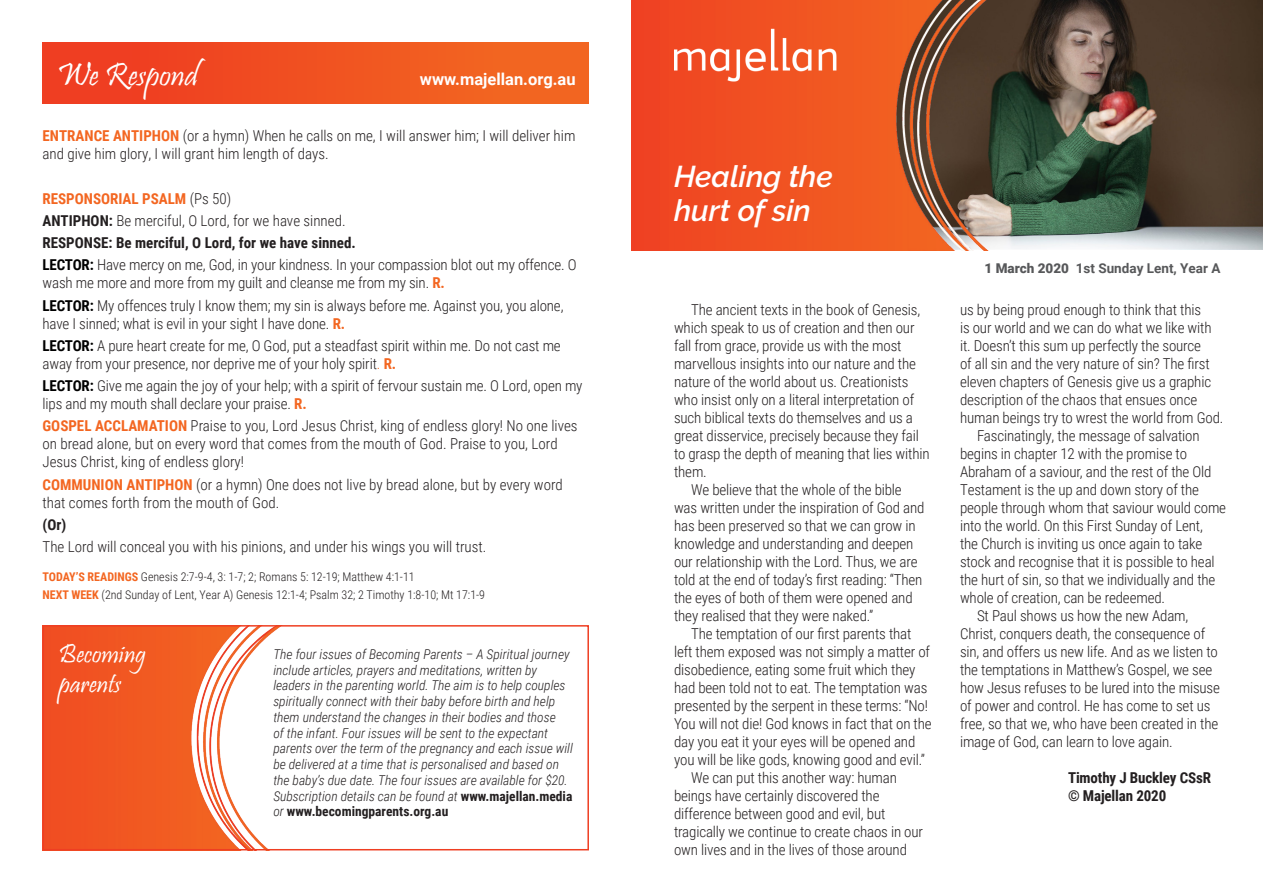
<style>
.page{position:relative;width:1263px;height:893px;background:#fff}
.page>*{position:absolute;margin:0;border:0;box-sizing:border-box;transform-origin:0 0}
.We_Respond_white_A4{font:33px "Pristina";color:#fff}
.Heading_white_A4_tem{font:italic 600 30px/34.5px "Raleway";color:#fff}
.Advert_heading_white{font:27px/30px "Pristina";color:#fff}
.Website_white{font:700 16.5px "Roboto";color:#fff}
.Body_indented{font:300 15px/18px "Roboto Condensed";letter-spacing:-.01em;color:#231f20}
.Body_1mm{font:300 15px/18px "Roboto Condensed";letter-spacing:-.01em;color:#231f20}
.Body_1mm_bold{font:700 15px "Roboto Condensed";color:#231f20}
.Body_indented-2{font:700 15px "Roboto Condensed";letter-spacing:-.01em;color:#231f20}
.Body_1mm-2{font:700 15px "Roboto Condensed";color:#f36621}
.Body_1mm-3{font:700 15px "Roboto Condensed";color:#231f20}
.Advert{font:italic 300 13.5px/15.8px "Roboto Condensed";color:#231f20}
.Date{font:700 13.5px "Roboto";color:#57585a}
.Body{font:300 12px "Roboto Condensed";color:#231f20}
.Body_2_5mm{font:300 12px "Roboto Condensed";color:#231f20}
.s1{font-weight:700;color:#f36621}
.s2{font-weight:300;color:#231f20}
.s3{font-weight:700}
.s4{font-weight:700;color:#000}
.s5{color:#f36621}
.s6{font-weight:700;font-style:normal}
.s7{font-weight:900}
</style>
<div class="page">
<img style="left:1027px;top:0;width:236px;height:249px">
<img style="left:46px;top:628px;width:233px;height:219px">
<div style="left:43px;top:43px;width:546px;height:61px;background:linear-gradient(to right,#ee3922,#f36a21)"></div>
<div style="left:43px;top:625px;width:546px;height:225px;border:2px solid #ef3e22"></div>
<img style="left:631px;top:0;width:396px;height:251px">
<img style="left:674px;top:28px;width:181px;height:66px">
<p class="We_Respond_white_A4" style="left:57px;top:56px;width:143px">We Respond</p>
<p class="Website_white" style="left:420px;top:67px;width:157px">www.majellan.org.au</p>
<p class="Body_1mm" style="left:43px;top:126px;width:534px"><span class="s1">ENTRANCE ANTIPHON</span> (or a hymn) When he calls on me, I will answer him; I will deliver him and give him glory, I will grant him length of days.</p>
<p class="Body_1mm-2" style="left:43px;top:188px;width:190px">RESPONSORIAL PSALM <span class="s2">(Ps 50)</span></p>
<p class="Body_1mm" style="left:43px;top:211px;width:305px"><span class="s3">ANTIPHON:</span> Be merciful, O Lord, for we have sinned.</p>
<p class="Body_1mm_bold" style="left:43px;top:232px;width:315px">RESPONSE: Be merciful, O Lord, for we have sinned.</p>
<p class="Body_1mm" style="left:43px;top:256px;width:536px"><span class="s4">LECTOR:</span> Have mercy on me, God, in your kindness. In your compassion blot out my offence. O wash me more and more from my guilt and cleanse me from my sin. <span class="s1">R.</span></p>
<p class="Body_1mm" style="left:43px;top:296px;width:522px"><span class="s4">LECTOR:</span> My offences truly I know them; my sin is always before me. Against you, you alone, have I sinned; what is evil in your sight I have done. <span class="s1">R.</span></p>
<p class="Body_1mm" style="left:43px;top:336px;width:520px"><span class="s4">LECTOR:</span> A pure heart create for me, O God, put a steadfast spirit within me. Do not cast me away from your presence, nor deprive me of your holy spirit<span class="s5">.</span> <span class="s1">R.</span></p>
<p class="Body_1mm" style="left:43px;top:376px;width:541px"><span class="s4">LECTOR:</span> Give me again the joy of your help; with a spirit of fervour sustain me. O Lord, open my lips and my mouth shall declare your praise. <span class="s1">R.</span></p>
<p class="Body_1mm" style="left:43px;top:417px;width:537px"><span class="s1">GOSPEL ACCLAMATION</span> Praise to you, Lord Jesus Christ, king of endless glory! No one lives on bread alone, but on every word that comes from the mouth of God. Praise to you, Lord<br>Jesus Christ, king of endless glory!</p>
<p class="Body_1mm" style="left:43px;top:475px;width:522px"><span class="s1">COMMUNION ANTIPHON</span> (or a hymn) One does not live by bread alone, but by every word that comes forth from the mouth of God.</p>
<p class="Body_1mm-3" style="left:43px;top:514px;width:25px">(Or)</p>
<p class="Body_1mm" style="left:43px;top:537px;width:445px">The Lord will conceal you with his pinions, and under his wings you will trust.</p>
<p class="Body_2_5mm" style="left:43px;top:568px;width:374px"><span class="s1">TODAY’S READINGS</span> Genesis 2:7-9-4, 3: 1-7; 2; Romans 5: 12-19; Matthew 4:1-11</p>
<p class="Body" style="left:43px;top:586px;width:444px"><span class="s1">NEXT WEEK</span> (2nd Sunday of Lent, Year A) Genesis 12:1-4; Psalm 32; 2 Timothy 1:8-10; Mt 17:1-9</p>
<p class="Advert_heading_white" style="left:59px;top:641px;width:89px">Becoming parents</p>
<p class="Advert" style="left:273px;top:646px;width:301px">The four issues of Becoming Parents – A Spiritual journey include articles, prayers and meditations, written by leaders in the parenting world. The aim is to help couples spiritually connect with their baby before birth and help them understand the changes in their bodies and those<br>of the infant. Four issues will be sent to the expectant parents over the term of the pregnancy and each issue will be delivered at a time that is personalised and based on the baby’s due date. The four issues are available for $20.<br>Subscription details can be found at <span class="s6">www.majellan.media </span>or <span class="s6">www.becomingparents.org.au</span></p>
<p class="Heading_white_A4_tem" style="left:674px;top:159px;width:160px">Healing the hurt of sin</p>
<p class="Body_indented" style="left:674px;top:300px;width:257px;text-indent:17px">The ancient texts in the book of Genesis, which speak to us of creation and then our fall from grace, provide us with the most marvellous insights into our nature and the nature of the world about us. Creationists who insist only on a literal interpretation of such biblical texts do themselves and us a great disservice, precisely because they fail to grasp the depth of meaning that lies within them.</p>
<p class="Body_indented" style="left:674px;top:480px;width:252px;text-indent:17px">We believe that the whole of the bible was written under the inspiration of God and has been preserved so that we can grow in knowledge and understanding and deepen our relationship with the Lord. Thus, we are told at the end of today’s first reading: “Then the eyes of both of them were opened and they realised that they were naked.”</p>
<p class="Body_indented" style="left:674px;top:624px;width:259px;text-indent:17px">The temptation of our first parents that left them exposed was not simply a matter of disobedience, eating some fruit which they had been told not to eat. The temptation was presented by the serpent in these terms: “No!<br>You will not die! God knows in fact that on the day you eat it your eyes will be opened and you will be like gods, knowing good and evil.”</p>
<p class="Body_indented" style="left:674px;top:768px;width:251px;text-indent:17px">We can put this another way: human beings have certainly discovered the difference between good and evil, but tragically we continue to create chaos in our own lives and in the lives of those around</p>
<p class="Date" style="left:985px;top:259px;width:237px"><span class="s7">1 March 2020</span> 1st Sunday Lent, Year A</p>
<p class="Body_indented" style="left:960px;top:300px;width:265px">us by being proud enough to think that this<br>is our world and we can do what we like with it. Doesn’t this sum up perfectly the source<br>of all sin and the very nature of sin? The first eleven chapters of Genesis give us a graphic description of the chaos that ensues once human beings try to wrest the world from God.</p>
<p class="Body_indented" style="left:960px;top:426px;width:268px;text-indent:17px">Fascinatingly, the message of salvation begins in chapter 12 with the promise to Abraham of a saviour, and the rest of the Old Testament is the up and down story of the people through whom that saviour would come into the world. On this First Sunday of Lent,<br>the Church is inviting us once again to take stock and recognise that it is possible to heal the hurt of sin, so that we individually and the whole of creation, can be redeemed.</p>
<p class="Body_indented" style="left:960px;top:606px;width:262px;text-indent:17px">St Paul shows us how the new Adam, Christ, conquers death, the consequence of sin, and offers us new life. And as we listen to the temptations in Matthew’s Gospel, we see how Jesus refuses to be lured into the misuse of power and control. He has come to set us free, so that we, who have been created in the image of God, can learn to love again.</p>
<p class="Body_indented-2" style="left:1068px;top:767px;width:145px">Timothy J Buckley CSsR</p>
<p class="Body_indented-2" style="left:1068px;top:785px;width:100px">© Majellan 2020</p>
</div>
